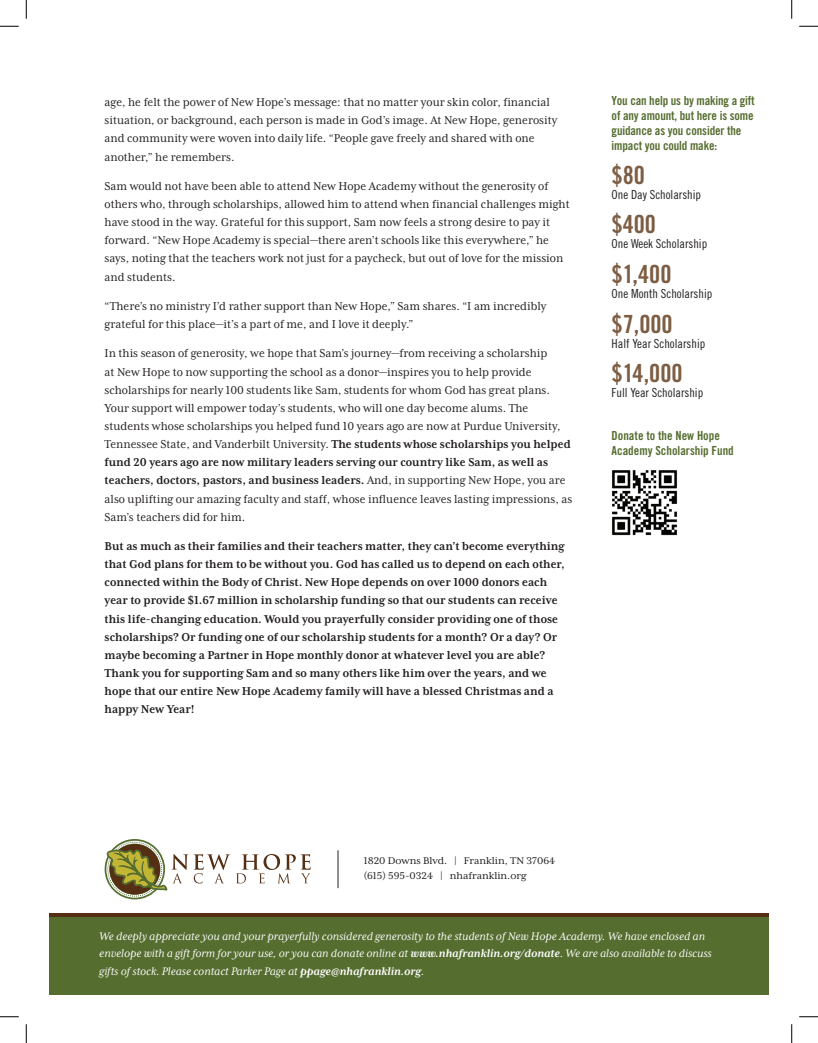
<style>
.page{position:relative;width:818px;height:1043px;background:#fff}
.page>*{position:absolute;margin:0;border:0;box-sizing:border-box;transform-origin:0 0}
.t1{font:25px "Trade Gothic LT Std Bd Cn 20";color:#7d5d43}
.t2{font:13.12px/18.1px "Mrs Eaves XL Serif Nar OT";color:#231f20}
.t3{font:700 13.12px/18.1px "Mrs Eaves XL Serif Nar OT";color:#231f20}
.t4{font:italic 12.5px/17.5px "Mrs Eaves XL Serif OT";color:#fff}
.t5{font:12.5px/15px "Trade Gothic LT Std Bd Cn 20";letter-spacing:-.01em;color:#566d30}
.t6{font:12.5px "Trade Gothic LT Std Cn 18";color:#231f20}
.t7{font:11.25px/15px "Mrs Eaves XL Serif OT";color:#231f20}
.s1{font-weight:700}
</style>
<div class="page">
<div style="left:49px;top:913px;width:719px;height:81px;background:#566d30"></div>
<hr style="left:49px;top:913px;width:719px;height:3px;background:#552f14">
<svg style="left:105px;top:839px;width:206px;height:60px"></svg>
<hr style="left:338px;top:850px;width:1px;height:38px;background:#231f20">
<img style="left:612px;top:470px;width:66px;height:66px">
<svg style="left:0;top:25px;width:19px;height:2px"></svg>
<svg style="left:799px;top:25px;width:19px;height:2px"></svg>
<svg style="left:0;top:1016px;width:19px;height:1px"></svg>
<svg style="left:799px;top:1016px;width:19px;height:1px"></svg>
<svg style="left:25px;top:0;width:2px;height:19px"></svg>
<svg style="left:25px;top:1024px;width:2px;height:18px"></svg>
<svg style="left:791px;top:0;width:1px;height:19px"></svg>
<svg style="left:791px;top:1024px;width:1px;height:18px"></svg>
<p class="t2" style="left:105px;top:93px;width:454px">age, he felt the power of New Hope’s message: that no matter your skin color, financial situation, or background, each person is made in God’s image. At New Hope, generosity and community were woven into daily life. “People gave freely and shared with one another,” he remembers.</p>
<p class="t2" style="left:105px;top:177px;width:466px">Sam would not have been able to attend New Hope Academy without the generosity of others who, through scholarships, allowed him to attend when financial challenges might have stood in the way. Grateful for this support, Sam now feels a strong desire to pay it forward. “New Hope Academy is special—there aren’t schools like this everywhere,” he says, noting that the teachers work not just for a paycheck, but out of love for the mission and students.</p>
<p class="t2" style="left:105px;top:297px;width:443px">“There’s no ministry I’d rather support than New Hope,” Sam shares. “I am incredibly grateful for this place—it’s a part of me, and I love it deeply.”</p>
<p class="t2" style="left:105px;top:344px;width:469px">In this season of generosity, we hope that Sam’s journey—from receiving a scholarship<br>at New Hope to now supporting the school as a donor—inspires you to help provide scholarships for nearly 100 students like Sam, students for whom God has great plans.<br>Your support will empower today’s students, who will one day become alums. The students whose scholarships you helped fund 10 years ago are now at Purdue University, Tennessee State, and Vanderbilt University. <span class="s1">The students whose scholarships you helped fund 20 years ago are now military leaders serving our country like Sam, as well as teachers, doctors, pastors, and business leaders.</span> And, in supporting New Hope, you are also uplifting our amazing faculty and staff, whose influence leaves lasting impressions, as Sam’s teachers did for him.</p>
<p class="t3" style="left:105px;top:537px;width:462px">But as much as their families and their teachers matter, they can’t become everything that God plans for them to be without you. God has called us to depend on each other, connected within the Body of Christ. New Hope depends on over 1000 donors each year to provide $1.67 million in scholarship funding so that our students can receive this life-changing education. Would you prayerfully consider providing one of those scholarships? Or funding one of our scholarship students for a month? Or a day? Or maybe becoming a Partner in Hope monthly donor at whatever level you are able?<br>Thank you for supporting Sam and so many others like him over the years, and we hope that our entire New Hope Academy family will have a blessed Christmas and a happy New Year!</p>
<p class="t5" style="left:611px;top:93px;width:145px">You can help us by making a gift of any amount, but here is some guidance as you consider the impact you could make:</p>
<h1 class="t1" style="left:611px;top:160px;width:35px">$80</h1>
<p class="t6" style="left:611px;top:187px;width:91px">One Day Scholarship</p>
<h1 class="t1" style="left:611px;top:209px;width:46px">$400</h1>
<p class="t6" style="left:611px;top:237px;width:97px">One Week Scholarship</p>
<h1 class="t1" style="left:611px;top:259px;width:61px">$1,400</h1>
<p class="t6" style="left:611px;top:286px;width:102px">One Month Scholarship</p>
<h1 class="t1" style="left:611px;top:308px;width:63px">$7,000</h1>
<p class="t6" style="left:611px;top:336px;width:95px">Half Year Scholarship</p>
<h1 class="t1" style="left:611px;top:358px;width:72px">$14,000</h1>
<p class="t6" style="left:611px;top:385px;width:93px">Full Year Scholarship</p>
<p class="t5" style="left:611px;top:428px;width:124px">Donate to the New Hope<br>Academy Scholarship Fund</p>
<p class="t7" style="left:364px;top:853px;width:193px">1820 Downs Blvd. | Franklin, TN 37064 (615) 595-0324 | nhafranklin.org</p>
<p class="t4" style="left:99px;top:927px;width:613px">We deeply appreciate you and your prayerfully considered generosity to the students of New Hope Academy. We have enclosed an envelope with a gift form for your use, or you can donate online at <span class="s1">www.nhafranklin.org/donate</span>. We are also available to discuss gifts of stock. Please contact Parker Page at <span class="s1">ppage@nhafranklin.org</span>.</p>
</div>
